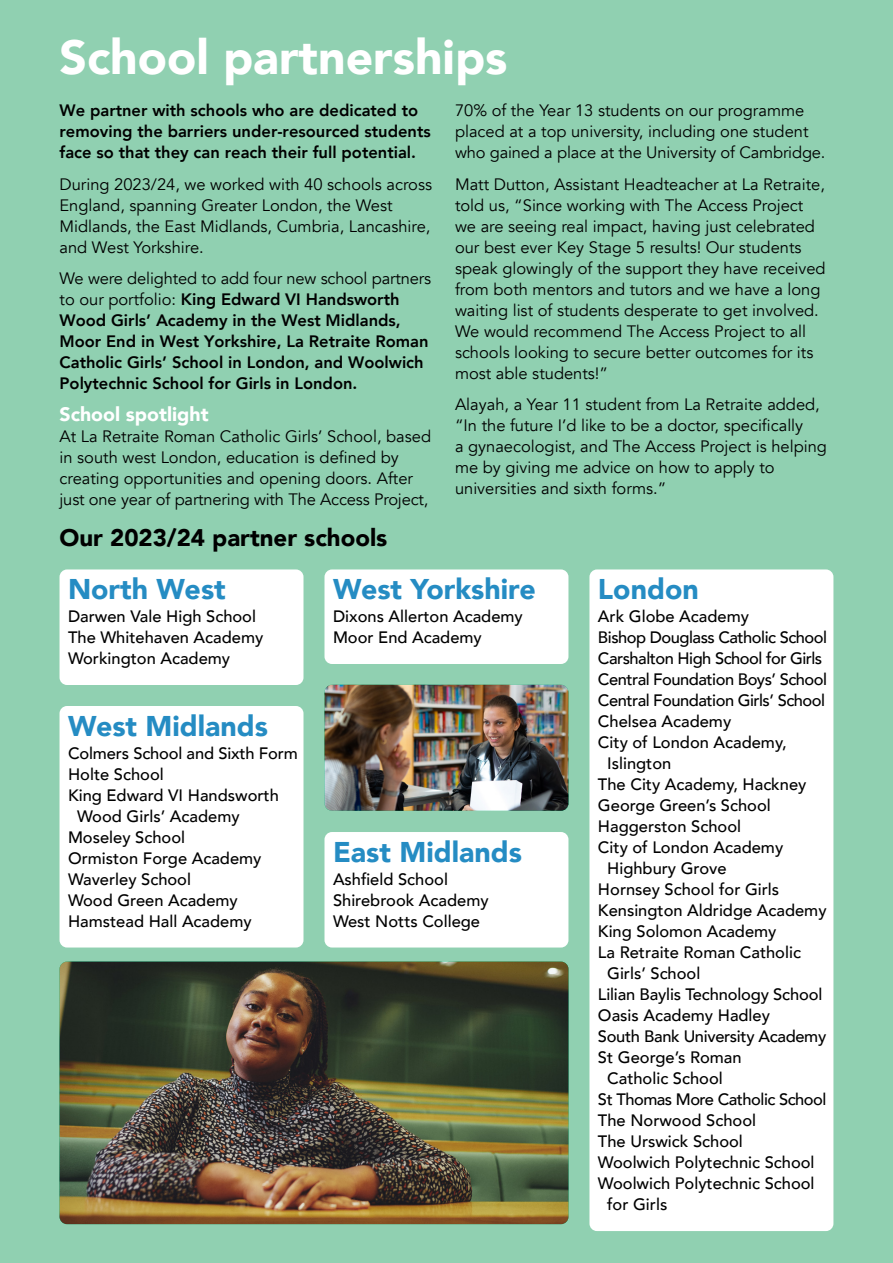
<style>
.page{position:relative;width:893px;height:1263px;background:#90d0b1}
.page>*{position:absolute;margin:0;border:0;box-sizing:border-box;transform-origin:0 0}
.t1{font:900 48px "Avenir";color:#fff}
.t2{font:900 28.5px "Avenir";color:#258cc3}
.t3{font:900 24px "Avenir";color:#000}
.t4{font:900 19.5px "Avenir";color:#fff}
.t5{font:16.5px/21px "Avenir";color:#000}
.t6{font:500 16.5px/21px "Avenir";color:#000}
.t7{font:16.5px/21px "Avenir Black 2";color:#000}
.t8{font:500 16.5px "Avenir";letter-spacing:-.03em;color:#000}
.t9{font:500 16.5px "Avenir";letter-spacing:-.02em;color:#000}
.s1{font-family:"Avenir"}
</style>
<div class="page">
<div style="left:324px;top:569px;width:244px;height:95px;background:#fff;border-radius:7px"></div>
<div style="left:60px;top:569px;width:243px;height:116px;background:#fff;border-radius:7px"></div>
<div style="left:60px;top:706px;width:243px;height:241px;background:#fff;border-radius:7px"></div>
<div style="left:589px;top:569px;width:244px;height:662px;background:#fff;border-radius:7px"></div>
<div style="left:324px;top:832px;width:244px;height:115px;background:#fff;border-radius:7px"></div>
<img style="left:324px;top:685px;width:244px;height:126px">
<img style="left:60px;top:961px;width:508px;height:263px">
<h1 class="t1" style="left:60px;top:16px;width:449px">School partnerships</h1>
<p class="t7" style="left:60px;top:101px;width:373px">We partner with schools who are dedicated to removing the barriers under-resourced students face so that they can reach their full potential.</p>
<p class="t5" style="left:60px;top:174px;width:374px">During 2023/24, we worked with 40 schools across England, spanning Greater London, the West Midlands, the East Midlands, Cumbria, Lancashire, and West Yorkshire.</p>
<p class="t5" style="left:60px;top:268px;width:373px">We were delighted to add four new school partners</p>
<p class="t7" style="left:60px;top:290px;width:371px"><span class="s1">to our portfolio:</span> King Edward VI Handsworth Wood Girls’ Academy in the West Midlands, Moor End in West Yorkshire, La Retraite Roman Catholic Girls’ School in London, and Woolwich Polytechnic School for Girls in London.</p>
<p class="t4" style="left:60px;top:397px;width:151px">School spotlight</p>
<p class="t5" style="left:60px;top:426px;width:373px">At La Retraite Roman Catholic Girls’ School, based in south west London, education is defined by creating opportunities and opening doors. After just one year of partnering with The Access Project,</p>
<h3 class="t3" style="left:60px;top:518px;width:329px">Our 2023/24 partner schools</h3>
<p class="t5" style="left:455px;top:100px;width:372px">70% of the Year 13 students on our programme placed at a top university, including one student who gained a place at the University of Cambridge.</p>
<p class="t5" style="left:455px;top:174px;width:372px">Matt Dutton, Assistant Headteacher at La Retraite, told us, “Since working with The Access Project we are seeing real impact, having just celebrated our best ever Key Stage 5 results! Our students speak glowingly of the support they have received from both mentors and tutors and we have a long waiting list of students desperate to get involved.<br>We would recommend The Access Project to all schools looking to secure better outcomes for its most able students!”</p>
<p class="t5" style="left:455px;top:394px;width:373px">Alayah, a Year 11 student from La Retraite added, “In the future I’d like to be a doctor, specifically<br>a gynaecologist, and The Access Project is helping me by giving me advice on how to apply to universities and sixth forms.”</p>
<h2 class="t2" style="left:68px;top:564px;width:159px">North West</h2>
<p class="t6" style="left:68px;top:605px;width:197px">Darwen Vale High School<br>The Whitehaven Academy<br>Workington Academy</p>
<h2 class="t2" style="left:68px;top:701px;width:202px">West Midlands</h2>
<p class="t6" style="left:68px;top:741px;width:231px">Colmers School and Sixth Form</p>
<p class="t6" style="left:68px;top:762px;width:97px">Holte School</p>
<p class="t6" style="left:68px;top:783px;width:212px">King Edward VI Handsworth</p>
<p class="t6" style="left:77px;top:804px;width:164px">Wood Girls’ Academy</p>
<p class="t6" style="left:68px;top:825px;width:119px">Moseley School</p>
<p class="t6" style="left:68px;top:846px;width:195px">Ormiston Forge Academy</p>
<p class="t6" style="left:68px;top:867px;width:125px">Waverley School</p>
<p class="t6" style="left:68px;top:888px;width:171px">Wood Green Academy</p>
<p class="t6" style="left:68px;top:909px;width:185px">Hamstead Hall Academy</p>
<h2 class="t2" style="left:333px;top:564px;width:204px">West Yorkshire</h2>
<p class="t6" style="left:333px;top:605px;width:191px">Dixons Allerton Academy<br>Moor End Academy</p>
<h2 class="t2" style="left:333px;top:827px;width:190px">East Midlands</h2>
<p class="t6" style="left:333px;top:867px;width:157px">Ashfield School<br>Shirebrook Academy<br>West Notts College</p>
<h2 class="t2" style="left:598px;top:565px;width:102px">London</h2>
<p class="t6" style="left:598px;top:605px;width:153px">Ark Globe Academy</p>
<p class="t8" style="left:598px;top:623px;width:231px">Bishop Douglass Catholic School</p>
<p class="t8" style="left:598px;top:644px;width:226px">Carshalton High School for Girls</p>
<p class="t8" style="left:598px;top:665px;width:231px">Central Foundation Boys’ School</p>
<p class="t8" style="left:598px;top:686px;width:229px">Central Foundation Girls’ School</p>
<p class="t6" style="left:598px;top:710px;width:135px">Chelsea Academy</p>
<p class="t6" style="left:598px;top:731px;width:190px">City of London Academy,</p>
<p class="t6" style="left:607px;top:752px;width:66px">Islington</p>
<p class="t6" style="left:598px;top:773px;width:210px">The City Academy, Hackney</p>
<p class="t6" style="left:598px;top:794px;width:174px">George Green’s School</p>
<p class="t6" style="left:598px;top:815px;width:145px">Haggerston School</p>
<p class="t6" style="left:598px;top:836px;width:187px">City of London Academy</p>
<p class="t6" style="left:607px;top:857px;width:121px">Highbury Grove</p>
<p class="t6" style="left:598px;top:878px;width:183px">Hornsey School for Girls</p>
<p class="t6" style="left:598px;top:899px;width:230px">Kensington Aldridge Academy</p>
<p class="t6" style="left:598px;top:920px;width:180px">King Solomon Academy</p>
<p class="t6" style="left:598px;top:941px;width:204px">La Retraite Roman Catholic</p>
<p class="t6" style="left:607px;top:962px;width:95px">Girls’ School</p>
<p class="t6" style="left:598px;top:983px;width:226px">Lilian Baylis Technology School</p>
<p class="t6" style="left:598px;top:1004px;width:174px">Oasis Academy Hadley</p>
<p class="t9" style="left:598px;top:1022px;width:230px">South Bank University Academy</p>
<p class="t6" style="left:598px;top:1046px;width:145px">St George’s Roman</p>
<p class="t6" style="left:607px;top:1067px;width:117px">Catholic School</p>
<p class="t8" style="left:598px;top:1085px;width:230px">St Thomas More Catholic School</p>
<p class="t6" style="left:598px;top:1109px;width:160px">The Norwood School</p>
<p class="t6" style="left:598px;top:1130px;width:146px">The Urswick School</p>
<p class="t6" style="left:598px;top:1151px;width:218px">Woolwich Polytechnic School</p>
<p class="t6" style="left:598px;top:1172px;width:218px">Woolwich Polytechnic School</p>
<p class="t6" style="left:607px;top:1193px;width:62px">for Girls</p>
</div>
